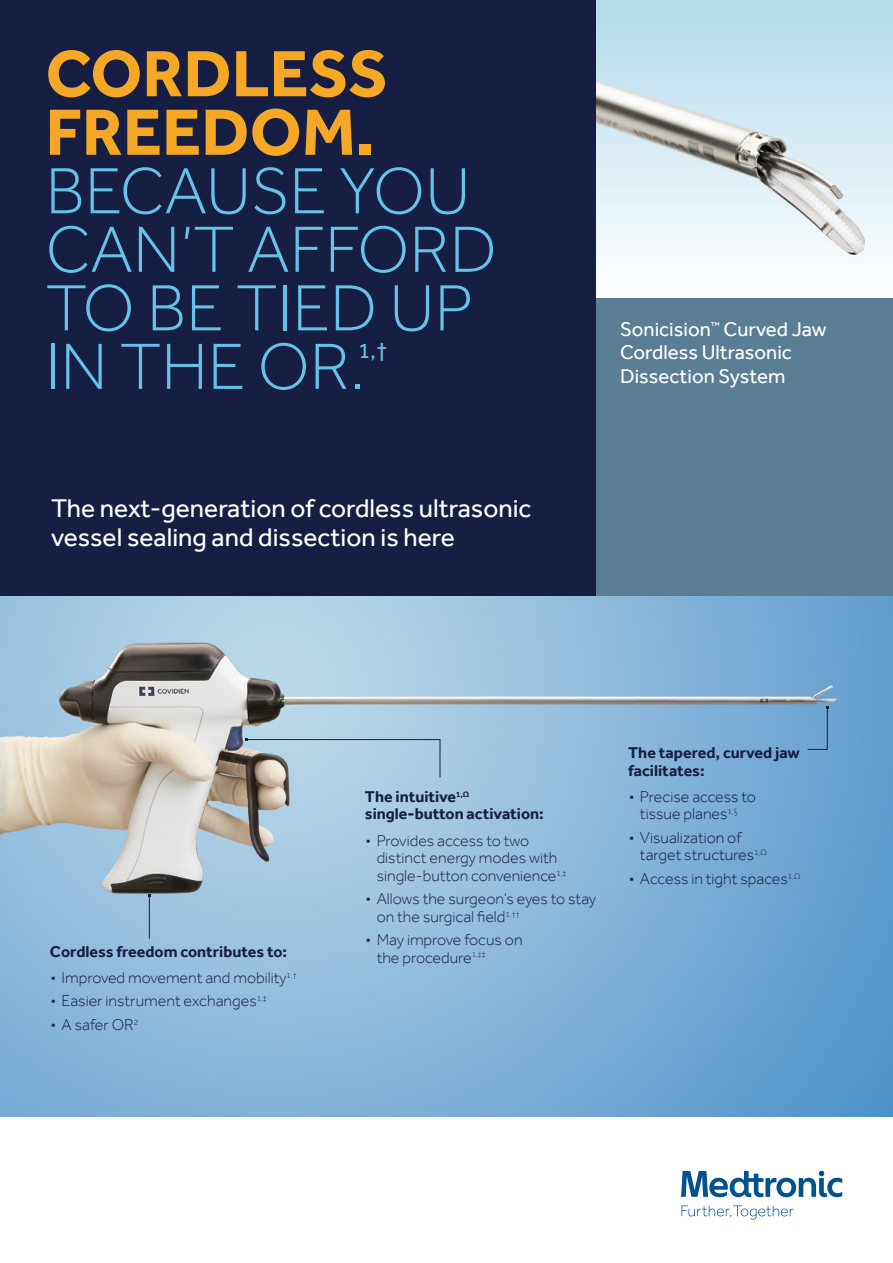
<style>
.page{position:relative;width:893px;height:1263px;background:#fff}
.page>*{position:absolute;margin:0;border:0;box-sizing:border-box;transform-origin:0 0}
.t1{font:300 67.5px/58.5px "Effra";color:#64c3e6}
.t2{font:700 67.5px/58.5px "Effra";color:#f5a826}
.t3{font:26.25px/29.2px "Effra";color:#fff}
.t4{font:22.5px "Effra";color:#64c3e6}
.t5{font:20.4px/23.4px "Effra";color:#fff}
.t6{font:300 16.05px/17.5px "Effra";color:#171e43}
.t7{font:700 16.05px/17.5px "Effra";color:#171e43}
.s1{font-weight:400;font-size:30px}
.s2{font-weight:300}
</style>
<div class="page">
<img style="left:0;top:595px;width:893px;height:521px">
<div style="left:595px;top:298px;width:298px;height:297px;background:#597e95"></div>
<img style="left:595px;top:0;width:298px;height:298px">
<div style="left:0;top:0;width:595px;height:595px;background:#171e43"></div>
<svg style="left:245px;top:738px;width:196px;height:40px;background:#a7c2d2"></svg>
<hr style="left:149px;top:896px;width:1px;height:42px;background:#231f20">
<svg style="left:807px;top:706px;width:22px;height:44px"></svg>
<svg style="left:681px;top:1171px;width:161px;height:48px"></svg>
<h1 class="t2" style="left:46px;top:43px;width:344px">CORDLESS<br>FREEDOM.</h1>
<h1 class="t1" style="left:46px;top:161px;width:453px">BECAUSE YOU<br>CAN’T AFFORD<br>TO BE TIED UP<br>IN THE OR.</h1>
<h3 class="t4" style="left:358px;top:337px;width:31px">1,†</h3>
<h2 class="t3" style="left:51px;top:493px;width:482px">The next‑generation of cordless ultrasonic vessel sealing and dissection is here</h2>
<p class="t5" style="left:620px;top:317px;width:208px">Sonicision<sup>™</sup> Curved Jaw<br>Cordless Ultrasonic<br>Dissection System</p>
<p class="t7" style="left:50px;top:938px;width:248px;line-height:26.2px">Cordless freedom contributes to: <span class="s1">∙</span> <span class="s2">Improved movement and mobility</span><sup>1,†</sup></p>
<p class="t6" style="left:50px;top:989px;width:218px;line-height:23.4px"><span class="s1">∙</span> Easier instrument exchanges<sup>1,‡ </sup><span class="s1">∙</span> A safer OR<sup>2</sup></p>
<p class="t7" style="left:365px;top:787px;width:180px">The intuitive<sup>1,Ω </sup>single‑button activation:</p>
<p class="t6" style="left:377px;top:831px;width:191px;text-indent:-12px"><span class="s1">∙</span> Provides access to two distinct energy modes with single‑button convenience<sup>1,‡</sup></p>
<p class="t6" style="left:377px;top:890px;width:221px;text-indent:-12px"><span class="s1">∙</span> Allows the surgeon’s eyes to stay on the surgical field<sup>1,††</sup></p>
<p class="t6" style="left:377px;top:931px;width:147px;text-indent:-12px"><span class="s1">∙</span> May improve focus on the procedure<sup>1,‡‡</sup></p>
<p class="t7" style="left:628px;top:743px;width:173px">The tapered, curved jaw facilitates:</p>
<p class="t6" style="left:628px;top:788px;width:129px;text-align:center"><span class="s1">∙</span> Precise access to tissue planes<sup>1,§</sup></p>
<p class="t6" style="left:640px;top:828px;width:128px;text-indent:-12px"><span class="s1">∙</span> Visualization of target structures<sup>1,Ω</sup></p>
<p class="t6" style="left:628px;top:869px;width:174px"><span class="s1">∙</span> Access in tight spaces<sup>1,Ω</sup></p>
</div>
